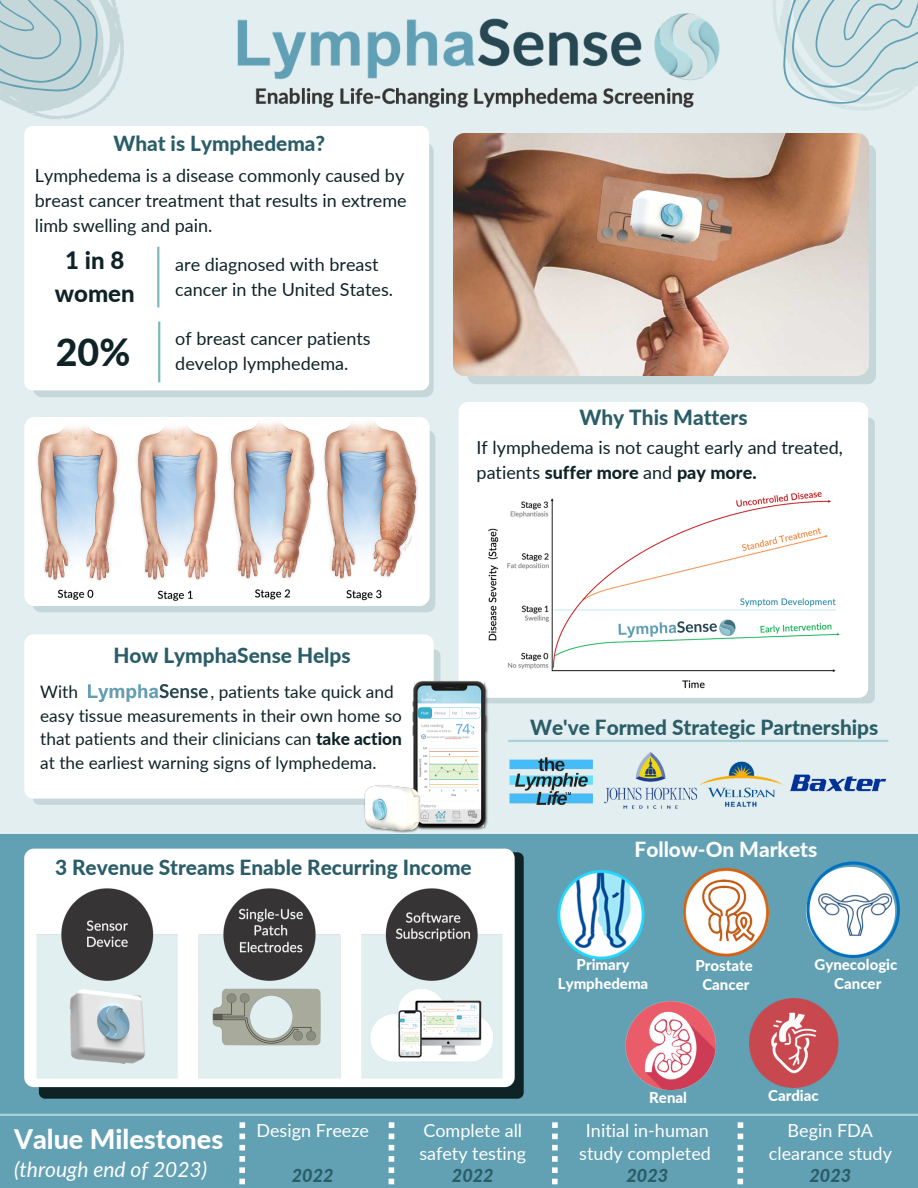
<style>
.page{position:relative;width:918px;height:1188px;background:#e2eeef}
.page>*{position:absolute;margin:0;border:0;box-sizing:border-box;transform-origin:0 0}
.t1{font:800 37.5px "Lato";color:#0f2327}
.t2{font:800 27px "Lato";color:#fff}
.t3{font:800 24px "Lato";color:#0f2327}
.t4{font:italic 21px "Lato";color:#fff}
.t5{font:800 20.85px "Lato";color:#2a5d68}
.t6{font:800 20.85px "Lato";color:#fff}
.t7{font:18px/24.8px "Lato";color:#0f2327}
.t8{font:18px/22.5px "Lato";color:#fff;text-align:center}
.t9{font:italic 800 18px "Lato";color:#2a5d68}
.t10{font:17.25px/23.7px "Lato";color:#0f2327}
.t11{font:800 15px/19.2px "Lato";color:#fff;text-align:center}
.s1{font-weight:800}
</style>
<div class="page">
<div style="left:33px;top:143px;width:401px;height:254px;background:#c5d7d9;border-radius:8px"></div>
<div style="left:24px;top:126px;width:405px;height:264px;background:#fff;border-radius:8px"></div>
<div style="left:468px;top:418px;width:407px;height:285px;background:#c5d7d9;border-radius:6px"></div>
<div style="left:459px;top:402px;width:409px;height:296px;background:#fff;border-radius:9px"></div>
<div style="left:0;top:835px;width:918px;height:353px;background:#62a0b4"></div>
<img style="left:237px;top:13px;width:483px;height:95px">
<hr style="left:157px;top:247px;width:2px;height:61px;background:#7dbbb9">
<hr style="left:158px;top:322px;width:2px;height:60px;background:#7dbbb9">
<img style="left:488px;top:492px;width:352px;height:197px">
<div style="left:468px;top:145px;width:408px;height:239px;background:#c5d7d9;border-radius:8px"></div>
<img style="left:454px;top:133px;width:415px;height:242px">
<div style="left:33px;top:650px;width:407px;height:155px;background:#c5d7d9;border-radius:6px"></div>
<div style="left:24px;top:634px;width:410px;height:165px;background:#fff;border-radius:9px"></div>
<img style="left:352px;top:673px;width:143px;height:162px">
<div style="left:39px;top:852px;width:485px;height:247px;background:#0f2327;border-radius:6px"></div>
<div style="left:24px;top:849px;width:491px;height:238px;background:#fff;border-radius:10px"></div>
<img style="left:37px;top:888px;width:465px;height:190px">
<svg style="left:33px;top:430px;width:402px;height:182px;background:#ccdcdd"></svg>
<img style="left:24px;top:418px;width:405px;height:187px">
<img style="left:509px;top:752px;width:186px;height:57px">
<img style="left:695px;top:761px;width:88px;height:46px">
<img style="left:790px;top:774px;width:97px;height:18px">
<hr style="left:508px;top:740px;width:380px;height:2px;background:#aad2d8">
<svg style="left:0;top:0;width:124px;height:119px"></svg>
<svg style="left:773px;top:0;width:145px;height:110px"></svg>
<img style="left:683px;top:869px;width:86px;height:87px">
<img style="left:806px;top:862px;width:94px;height:96px">
<img style="left:625px;top:1001px;width:91px;height:88px">
<img style="left:749px;top:999px;width:89px;height:89px">
<hr style="left:0;top:1114px;width:918px;height:2px;background:#aad2d8">
<svg style="left:239px;top:1122px;width:6px;height:63px"></svg>
<svg style="left:389px;top:1122px;width:5px;height:63px"></svg>
<svg style="left:552px;top:1122px;width:6px;height:63px"></svg>
<svg style="left:737px;top:1122px;width:6px;height:63px"></svg>
<img style="left:88px;top:684px;width:120px;height:19px">
<img style="left:558px;top:870px;width:86px;height:89px">
<p class="t5" style="left:113px;top:130px;width:213px">What is Lymphedema?</p>
<p class="t7" style="left:35px;top:163px;width:373px">Lymphedema is a disease commonly caused by breast cancer treatment that results in extreme limb swelling and pain.</p>
<p class="t3" style="left:65px;top:245px;width:61px">1in8</p>
<p class="t3" style="left:55px;top:278px;width:81px">women</p>
<p class="t1" style="left:56px;top:329px;width:76px">20%</p>
<p class="t7" style="left:175px;top:252px;width:219px">are diagnosed with breast cancer in the United States.</p>
<p class="t7" style="left:175px;top:326px;width:197px">of breast cancer patients develop lymphedema.</p>
<p class="t5" style="left:113px;top:642px;width:239px">How LymphaSense Helps</p>
<p class="t10" style="left:40px;top:680px;width:39px">With</p>
<p class="t10" style="left:40px;top:680px;width:363px;text-indent:170px">, patients take quick and easy tissue measurements in their own home so that patients and their clinicians can <span class="s1">take action </span>at the earliest warning signs of lymphedema.</p>
<p class="t5" style="left:579px;top:405px;width:170px">Why This Matters</p>
<p class="t7" style="left:477px;top:435px;width:368px">If lymphedema is not caught early and treated, patients <span class="s1">suffer more</span> and <span class="s1">pay more.</span></p>
<p class="t5" style="left:530px;top:715px;width:350px">We've Formed Strategic Partnerships</p>
<p class="t5" style="left:55px;top:854px;width:418px">3 Revenue Streams Enable Recurring Income</p>
<p class="t6" style="left:635px;top:837px;width:184px">Follow-On Markets</p>
<p class="t11" style="left:558px;top:954px;width:92px">Primary<br>Lymphedema</p>
<p class="t11" style="left:695px;top:956px;width:59px">Prostate</p>
<p class="t11" style="left:702px;top:975px;width:49px">Cancer</p>
<p class="t11" style="left:815px;top:954px;width:84px">Gynecologic</p>
<p class="t11" style="left:834px;top:973px;width:49px">Cancer</p>
<p class="t2" style="left:14px;top:1122px;width:211px">Value Milestones</p>
<p class="t4" style="left:14px;top:1156px;width:195px">(through end of 2023)</p>
<p class="t8" style="left:256px;top:1119px;width:114px">Design Freeze</p>
<p class="t9" style="left:292px;top:1164px;width:43px">2022</p>
<p class="t8" style="left:419px;top:1119px;width:108px;text-align:left">Complete all safety testing</p>
<p class="t9" style="left:452px;top:1164px;width:43px">2022</p>
<p class="t11" style="left:649px;top:1088px;width:39px">Renal</p>
<p class="t11" style="left:768px;top:1086px;width:52px">Cardiac</p>
<p class="t8" style="left:579px;top:1119px;width:133px">Initial in-human study completed</p>
<p class="t9" style="left:627px;top:1164px;width:43px">2023</p>
<p class="t8" style="left:769px;top:1119px;width:125px">Begin FDA clearance study</p>
<p class="t9" style="left:810px;top:1164px;width:43px">2023</p>
</div>
